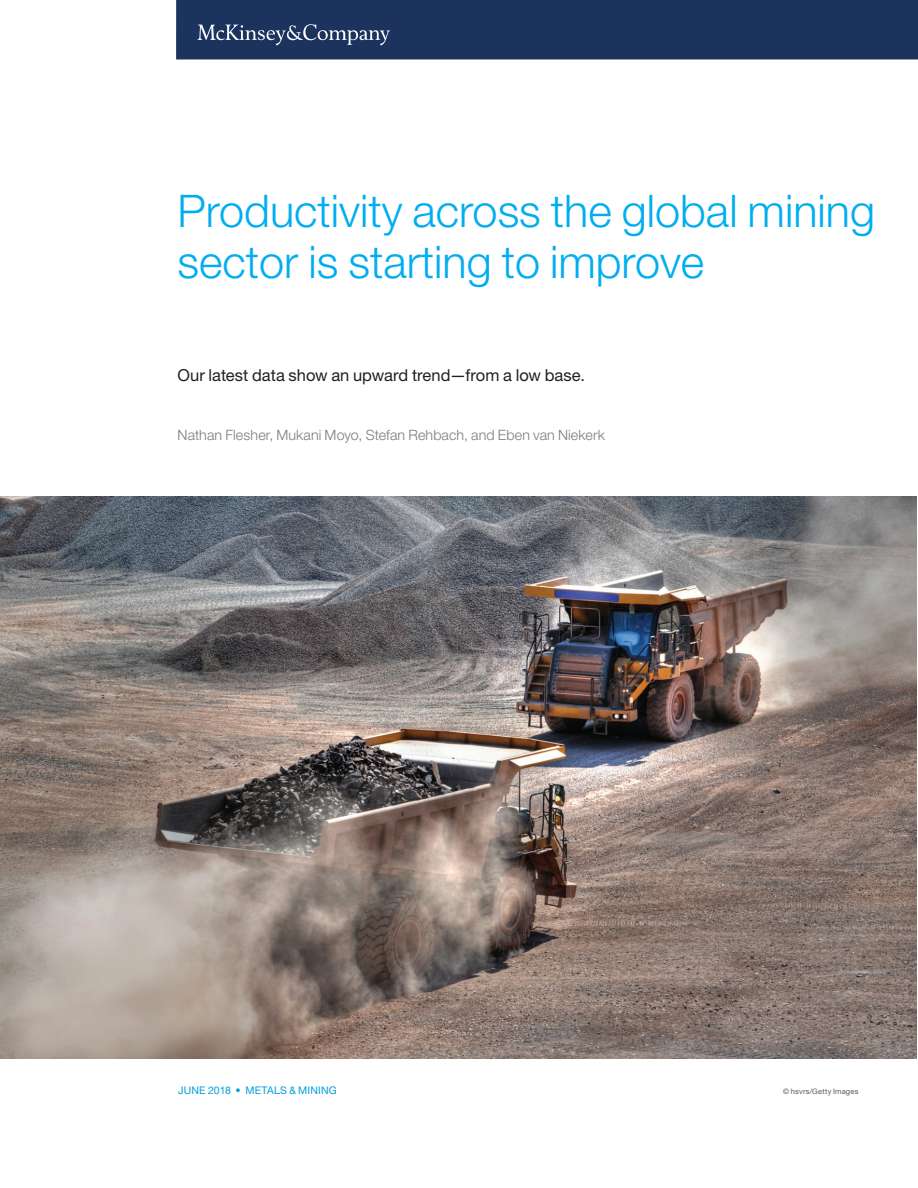
<style>
.page{position:relative;width:918px;height:1188px;background:#fff}
.page>*{position:absolute;margin:0;border:0;box-sizing:border-box;transform-origin:0 0}
.t1{font:300 45px/51px "Helvetica Neue LT Std";color:#00aeef}
.t2{font:16.5px "Helvetica Neue LT Std";color:#231f20}
.t3{font:300 14.25px "Helvetica Neue LT Std";letter-spacing:.01em;color:#7a7c7f}
.t4{font:10.5px "Helvetica Neue LT Std";letter-spacing:.015em;color:#009fda}
.t5{font:7.5px "Helvetica Neue LT Std";letter-spacing:.025em;color:#57585a}
</style>
<div class="page">
<div style="left:176px;top:0;width:742px;height:59px;background:#1c335e"></div>
<svg style="left:197px;top:24px;width:193px;height:21px"></svg>
<img style="left:0;top:497px;width:916px;height:561px">
<p class="t1" style="left:178px;top:185px;width:699px">Productivity across the global mining sector is starting to improve</p>
<p class="t2" style="left:178px;top:365px;width:409px">Our latest data show an upward trend—from a low base.</p>
<p class="t3" style="left:178px;top:426px;width:429px">Nathan Flesher, Mukani Moyo, Stefan Rehbach, and Eben van Niekerk</p>
<p class="t4" style="left:178px;top:1084px;width:160px">JUNE 2018 • METALS &amp; MINING</p>
<p class="t5" style="left:783px;top:1087px;width:77px">© hsvrs/Getty Images</p>
</div>
